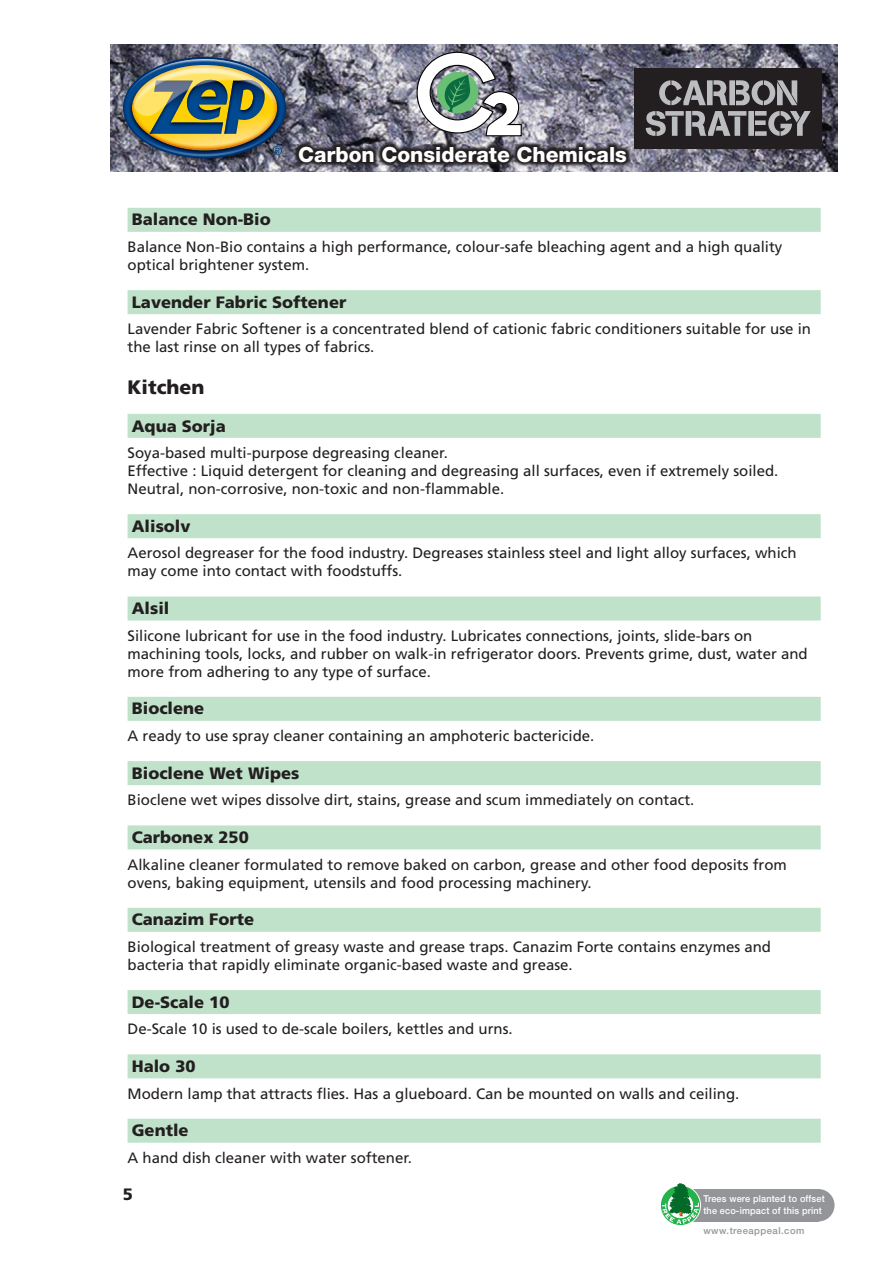
<style>
.page{position:relative;width:893px;height:1263px;background:#fff}
.page>*{position:absolute;margin:0;border:0;box-sizing:border-box;transform-origin:0 0}
.t1{font:800 21px "Helvetica Neue";color:#fff}
.t2{font:900 19.5px "Frutiger";color:#231f20}
.t3{font:900 16.5px "Frutiger";color:#231f20}
.t4{font:15px/18px "Frutiger";color:#231f20}
.t5{font:500 9.45px/12px "Helvetica Neue";letter-spacing:.015em;color:#fff;scale:.96 1}
.t6{font:500 9.45px "Helvetica Neue";letter-spacing:.05em;color:#939598}
</style>
<div class="page">
<div style="left:802px;top:1189px;width:32px;height:32px;background:#939598;border-radius:50%"></div>
<div style="left:691px;top:1189px;width:127px;height:32px;background:#939598"></div>
<div style="left:660px;top:1185px;width:40px;height:40px;background:#fbfdfb;border-radius:50%"></div>
<div style="left:660px;top:1185px;width:41px;height:41px;border:1px solid #fff;border-radius:50%"></div>
<svg style="left:662px;top:1183px;width:37px;height:41px"></svg>
<img style="left:111px;top:45px;width:727px;height:126px">
<img style="left:119px;top:53px;width:176px;height:114px">
<img style="left:125px;top:59px;width:159px;height:97px">
<div style="left:635px;top:68px;width:187px;height:81px;background:#231f20"></div>
<svg style="left:661px;top:80px;width:136px;height:25px"></svg>
<svg style="left:687px;top:111px;width:124px;height:25px"></svg>
<svg style="left:416px;top:51px;width:106px;height:35px"></svg>
<img style="left:239px;top:86px;width:448px;height:85px">
<div style="left:128px;top:208px;width:693px;height:24px;background:#c0e2ca"></div>
<div style="left:128px;top:290px;width:693px;height:24px;background:#c0e2ca"></div>
<div style="left:128px;top:414px;width:693px;height:24px;background:#c0e2ca"></div>
<div style="left:128px;top:514px;width:693px;height:24px;background:#c0e2ca"></div>
<div style="left:128px;top:596px;width:693px;height:24px;background:#c0e2ca"></div>
<div style="left:128px;top:697px;width:693px;height:24px;background:#c0e2ca"></div>
<div style="left:128px;top:761px;width:693px;height:24px;background:#c0e2ca"></div>
<div style="left:128px;top:825px;width:693px;height:24px;background:#c0e2ca"></div>
<div style="left:128px;top:908px;width:693px;height:24px;background:#c0e2ca"></div>
<div style="left:128px;top:990px;width:693px;height:24px;background:#c0e2ca"></div>
<div style="left:128px;top:1054px;width:693px;height:24px;background:#c0e2ca"></div>
<div style="left:128px;top:1119px;width:693px;height:24px;background:#c0e2ca"></div>
<h1 class="t1" style="left:298px;top:142px;width:330px">Carbon Considerate Chemicals</h1>
<p class="t3" style="left:132px;top:210px;width:140px">Balance Non-Bio</p>
<p class="t4" style="left:128px;top:238px;width:656px">Balance Non-Bio contains a high performance, colour-safe bleaching agent and a high quality optical brightener system.</p>
<p class="t3" style="left:132px;top:292px;width:216px">Lavender Fabric Softener</p>
<p class="t4" style="left:128px;top:320px;width:685px">Lavender Fabric Softener is a concentrated blend of cationic fabric conditioners suitable for use in the last rinse on all types of fabrics.</p>
<h2 class="t2" style="left:128px;top:375px;width:78px">Kitchen</h2>
<p class="t3" style="left:132px;top:416px;width:96px">Aqua Sorja</p>
<p class="t4" style="left:128px;top:444px;width:652px">Soya-based multi-purpose degreasing cleaner.<br>Effective : Liquid detergent for cleaning and degreasing all surfaces, even if extremely soiled.<br>Neutral, non-corrosive, non-toxic and non-flammable.</p>
<p class="t3" style="left:132px;top:516px;width:60px">Alisolv</p>
<p class="t4" style="left:128px;top:544px;width:671px">Aerosol degreaser for the food industry. Degreases stainless steel and light alloy surfaces, which may come into contact with foodstuffs.</p>
<p class="t3" style="left:132px;top:598px;width:39px">Alsil</p>
<p class="t4" style="left:128px;top:626px;width:682px">Silicone lubricant for use in the food industry. Lubricates connections, joints, slide-bars on machining tools, locks, and rubber on walk-in refrigerator doors. Prevents grime, dust, water and more from adhering to any type of surface.</p>
<p class="t3" style="left:132px;top:699px;width:74px">Bioclene</p>
<p class="t4" style="left:128px;top:727px;width:468px">A ready to use spray cleaner containing an amphoteric bactericide.</p>
<p class="t3" style="left:132px;top:763px;width:169px">Bioclene Wet Wipes</p>
<p class="t4" style="left:128px;top:791px;width:568px">Bioclene wet wipes dissolve dirt, stains, grease and scum immediately on contact.</p>
<p class="t3" style="left:132px;top:827px;width:118px">Carbonex 250</p>
<p class="t4" style="left:128px;top:855px;width:661px">Alkaline cleaner formulated to remove baked on carbon, grease and other food deposits from ovens, baking equipment, utensils and food processing machinery.</p>
<p class="t3" style="left:132px;top:910px;width:124px">Canazim Forte</p>
<p class="t4" style="left:128px;top:937px;width:645px">Biological treatment of greasy waste and grease traps. Canazim Forte contains enzymes and bacteria that rapidly eliminate organic-based waste and grease.</p>
<p class="t3" style="left:132px;top:992px;width:99px">De-Scale 10</p>
<p class="t4" style="left:128px;top:1020px;width:387px">De-Scale 10 is used to de-scale boilers, kettles and urns.</p>
<p class="t3" style="left:132px;top:1056px;width:65px">Halo 30</p>
<p class="t4" style="left:128px;top:1084px;width:613px">Modern lamp that attracts flies. Has a glueboard. Can be mounted on walls and ceiling.</p>
<p class="t3" style="left:132px;top:1120px;width:58px">Gentle</p>
<p class="t4" style="left:128px;top:1148px;width:286px">A hand dish cleaner with water softener.</p>
<p class="t3" style="left:123px;top:1184px;width:12px">5</p>
<p class="t5" style="left:703px;top:1192px;width:128px">Trees were planted to offset the eco-impact of this print</p>
<p class="t6" style="left:703px;top:1224px;width:102px">www.treeappeal.com</p>
</div>
